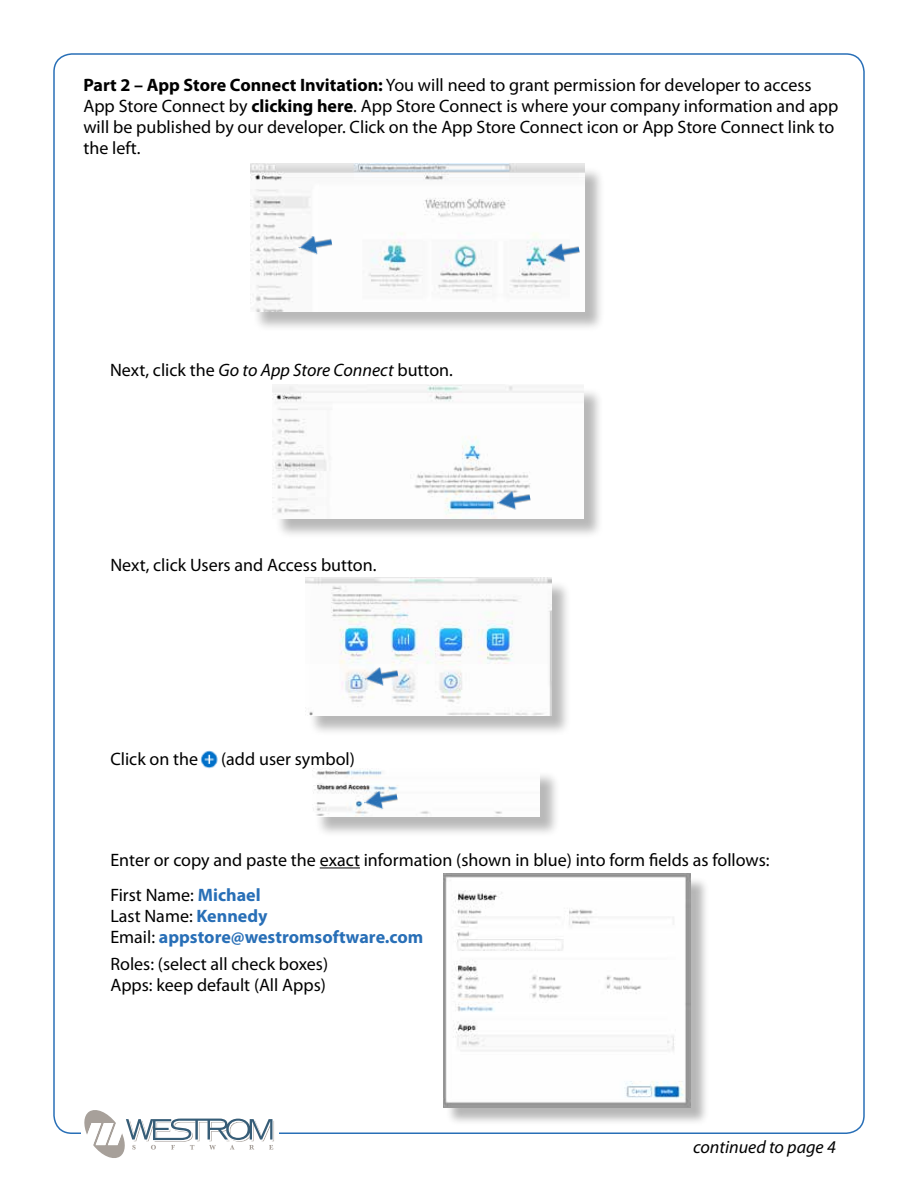
<style>
.page{position:relative;width:918px;height:1188px;background:#fff}
.page>*{position:absolute;margin:0;border:0;box-sizing:border-box;transform-origin:0 0}
.t1{font:18px/21px "Myriad Pro";color:#000}
.t2{font:700 18px/21px "Myriad Pro";color:#286fb7}
.t3{font:italic 18px "Myriad Pro";color:#000}
.s1{font-weight:700}
.s2{font-style:italic}
.s3{font-weight:700;color:#286fb7}
.s4{font-weight:400;color:#000}
</style>
<div class="page">
<img style="left:200px;top:750px;width:18px;height:19px">
<hr style="left:320px;top:868px;width:40px;height:1px;background:#000">
<div style="left:252px;top:166px;width:354px;height:166px;background:#000;opacity:.28"></div>
<img style="left:250px;top:164px;width:335px;height:147px">
<img style="left:297px;top:233px;width:36px;height:24px">
<img style="left:544px;top:241px;width:37px;height:24px">
<div style="left:274px;top:387px;width:330px;height:152px;background:#000;opacity:.28"></div>
<img style="left:272px;top:385px;width:311px;height:133px">
<img style="left:495px;top:489px;width:37px;height:24px">
<div style="left:308px;top:580px;width:264px;height:156px;background:#000;opacity:.28"></div>
<img style="left:306px;top:578px;width:245px;height:137px">
<img style="left:363px;top:665px;width:36px;height:24px">
<div style="left:446px;top:876px;width:264px;height:250px;background:#000;opacity:.29"></div>
<img style="left:443px;top:874px;width:248px;height:233px">
<div style="left:315px;top:770px;width:245px;height:68px;background:#000;opacity:.28"></div>
<img style="left:313px;top:768px;width:227px;height:49px">
<img style="left:362px;top:788px;width:37px;height:24px">
<svg style="left:84px;top:1110px;width:190px;height:48px"></svg>
<p class="t1" style="left:83px;top:75px;width:756px"><span class="s1">Part 2 – App Store Connect Invitation:</span> You will need to grant permission for developer to access App Store Connect by <span class="s1">clicking here</span>. App Store Connect is where your company information and app will be published by our developer. Click on the App Store Connect icon or App Store Connect link to the left.</p>
<p class="t1" style="left:110px;top:360px;width:344px">Next, click the <span class="s2">Go to App Store Connect</span> button.</p>
<p class="t1" style="left:110px;top:554px;width:268px">Next, click Users and Access button.</p>
<p class="t1" style="left:110px;top:748px;width:89px">Click on the</p>
<p class="t1" style="left:221px;top:748px;width:135px">(add user symbol)</p>
<p class="t1" style="left:110px;top:843px;width:661px;line-height:34.5px">Enter or copy and paste the exact information (shown in blue) into form fields as follows:<br>First Name: <span class="s3">Michael</span></p>
<p class="t2" style="left:110px;top:905px;width:314px"><span class="s4">Last Name:</span> Kennedy<br><span class="s4">Email:</span> appstore@westromsoftware.com</p>
<p class="t1" style="left:110px;top:954px;width:219px">Roles: (select all check boxes)<br>Apps: keep default (All Apps)</p>
<p class="t3" style="left:693px;top:1136px;width:144px">continued to page 4</p>
</div>
